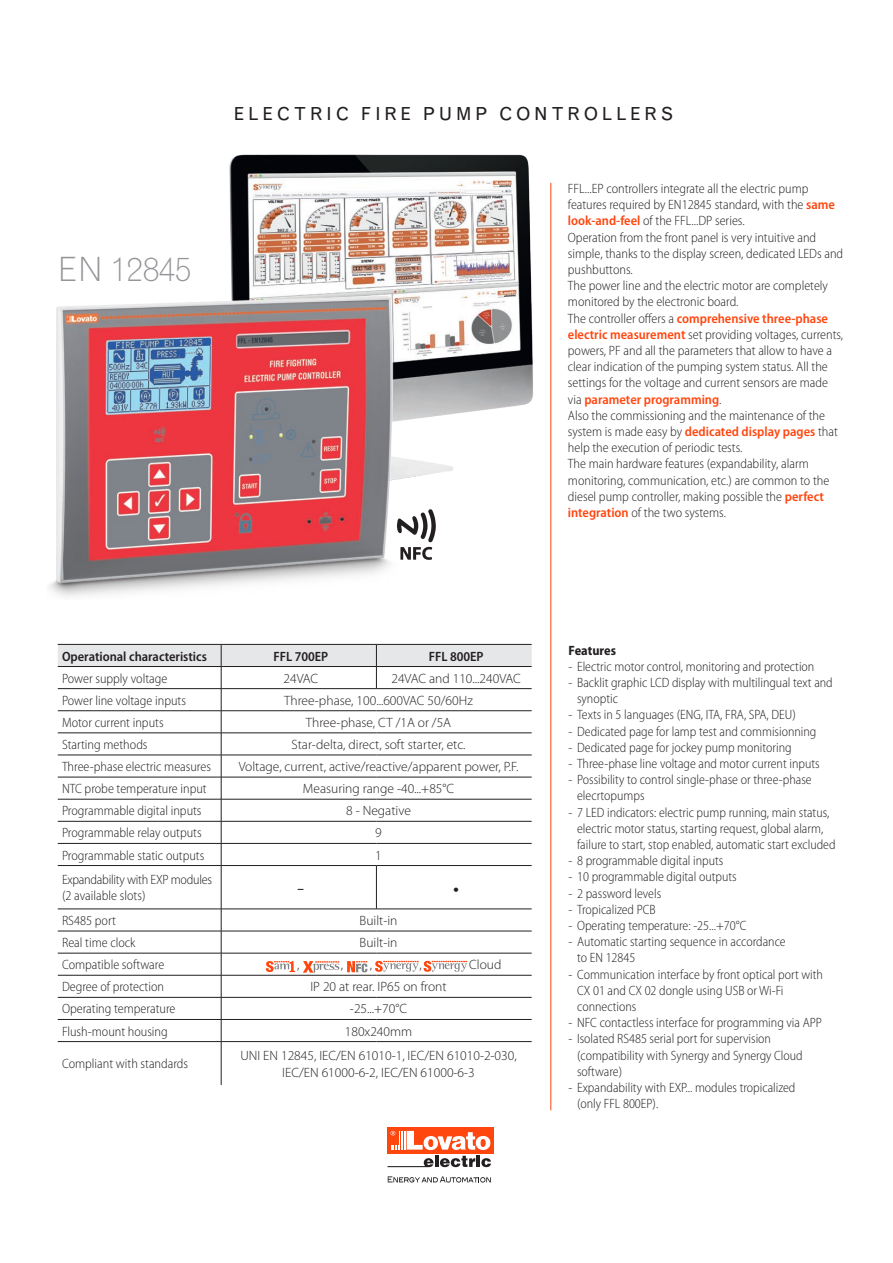
<style>
.page{position:relative;width:893px;height:1263px;background:#fff}
.page>*{position:absolute;margin:0;border:0;box-sizing:border-box;transform-origin:0 0}
.t1{font:300 33.6px "Grotesque";color:#939598}
.t2{font:300 24px "Myriad Pro";color:#231f20}
.t3{font:18px "Grotesque";letter-spacing:.2em;color:#231f20}
.t4{font:300 semi-condensed 13.5px/16.2px "Myriad Pro";color:#231f20}
.t5{font:300 13.5px/16.2px "Myriad Pro";color:#231f20;text-align:center}
.t6{font:300 semi-condensed 13.5px/16.2px "Myriad Pro";letter-spacing:-.02em;color:#231f20}
.t7{font:600 semi-condensed 13.5px "Myriad Pro";color:#231f20}
.t8{font:700 semi-condensed 13.5px "Myriad Pro";color:#231f20}
.s1{font-weight:600;color:#ff460f}
</style>
<div class="page">
<img style="left:229px;top:154px;width:323px;height:347px">
<div style="left:387px;top:1127px;width:107px;height:26px;background:#ff460f"></div>
<svg style="left:388px;top:1131px;width:103px;height:36px"></svg>
<svg style="left:388px;top:1176px;width:103px;height:6px"></svg>
<hr style="left:550px;top:183px;width:1px;height:927px;background:#ff460f">
<svg style="left:58px;top:644px;width:474px;height:221px"></svg>
<hr style="left:376px;top:843px;width:156px;height:1px;background:#231f20">
<hr style="left:58px;top:865px;width:163px;height:1px;background:#231f20">
<hr style="left:221px;top:865px;width:155px;height:1px;background:#231f20">
<hr style="left:221px;top:866px;width:1px;height:43px;background:#231f20">
<hr style="left:376px;top:865px;width:156px;height:1px;background:#231f20">
<hr style="left:376px;top:866px;width:1px;height:43px;background:#231f20">
<hr style="left:58px;top:909px;width:163px;height:1px;background:#231f20">
<hr style="left:221px;top:909px;width:155px;height:1px;background:#231f20">
<hr style="left:376px;top:909px;width:156px;height:1px;background:#231f20">
<hr style="left:58px;top:931px;width:163px;height:1px;background:#231f20">
<hr style="left:221px;top:931px;width:155px;height:1px;background:#231f20">
<hr style="left:376px;top:931px;width:156px;height:1px;background:#231f20">
<hr style="left:58px;top:953px;width:163px;height:1px;background:#231f20">
<hr style="left:221px;top:953px;width:155px;height:1px;background:#231f20">
<hr style="left:376px;top:953px;width:156px;height:1px;background:#231f20">
<hr style="left:58px;top:975px;width:163px;height:1px;background:#231f20">
<hr style="left:221px;top:975px;width:155px;height:1px;background:#231f20">
<hr style="left:376px;top:975px;width:156px;height:1px;background:#231f20">
<hr style="left:58px;top:997px;width:163px;height:1px;background:#231f20">
<hr style="left:221px;top:997px;width:155px;height:1px;background:#231f20">
<hr style="left:376px;top:997px;width:156px;height:1px;background:#231f20">
<hr style="left:58px;top:1019px;width:163px;height:1px;background:#231f20">
<hr style="left:221px;top:1019px;width:155px;height:1px;background:#231f20">
<svg style="left:221px;top:909px;width:1px;height:132px"></svg>
<hr style="left:376px;top:1019px;width:156px;height:1px;background:#231f20">
<hr style="left:58px;top:1041px;width:163px;height:1px;background:#231f20">
<hr style="left:221px;top:1041px;width:155px;height:1px;background:#231f20">
<hr style="left:221px;top:1042px;width:1px;height:43px;background:#231f20">
<hr style="left:376px;top:1041px;width:156px;height:1px;background:#231f20">
<img style="left:49px;top:289px;width:358px;height:308px">
<svg style="left:347px;top:961px;width:20px;height:11px"></svg>
<svg style="left:303px;top:961px;width:36px;height:12px"></svg>
<svg style="left:266px;top:961px;width:29px;height:11px"></svg>
<svg style="left:375px;top:961px;width:92px;height:11px"></svg>
<svg style="left:397px;top:509px;width:39px;height:51px"></svg>
<h1 class="t1" style="left:58px;top:249px;width:135px">EN 12845</h1>
<h3 class="t3" style="left:234px;top:103px;width:441px">ELECTRIC FIRE PUMP CONTROLLERS</h3>
<p class="t4" style="left:568px;top:180px;width:277px">FFL...EP controllers integrate all the electric pump features required by EN12845 standard, with the <span class="s1">same look-and-feel</span> of the FFL...DP series.<br>Operation from the front panel is very intuitive and simple, thanks to the display screen, dedicated LEDs and pushbuttons.<br>The power line and the electric motor are completely monitored by the electronic board.<br>The controller offers a <span class="s1">comprehensive three-phase electric measurement</span> set providing voltages, currents, powers, PF and all the parameters that allow to have a clear indication of the pumping system status. All the settings for the voltage and current sensors are made via <span class="s1">parameter programming</span>.<br>Also the commissioning and the maintenance of the system is made easy by <span class="s1">dedicated display pages</span> that help the execution of periodic tests.<br>The main hardware features (expandability, alarm monitoring, communication, etc.) are common to the diesel pump controller, making possible the <span class="s1">perfect integration</span> of the two systems.</p>
<p class="t7" style="left:62px;top:647px;width:146px">Operational characteristics</p>
<p class="t7" style="left:273px;top:647px;width:56px">FFL 700EP</p>
<p class="t7" style="left:429px;top:647px;width:56px">FFL 800EP</p>
<p class="t4" style="left:62px;top:670px;width:107px">Power supply voltage</p>
<p class="t5" style="left:283px;top:670px;width:36px">24VAC</p>
<p class="t5" style="left:391px;top:670px;width:131px">24VAC and 110...240VAC</p>
<p class="t4" style="left:62px;top:692px;width:125px">Power line voltage inputs</p>
<p class="t5" style="left:284px;top:692px;width:190px">Three-phase, 100...600VAC 50/60Hz</p>
<p class="t4" style="left:62px;top:714px;width:103px">Motor current inputs</p>
<p class="t5" style="left:306px;top:714px;width:147px">Three-phase, CT /1A or /5A</p>
<p class="t4" style="left:62px;top:736px;width:87px">Starting methods</p>
<p class="t5" style="left:291px;top:736px;width:176px">Star-delta, direct, soft starter, etc.</p>
<p class="t4" style="left:62px;top:758px;width:150px">Three-phase electric measures</p>
<p class="t5" style="left:239px;top:758px;width:281px">Voltage, current, active/reactive/apparent power, P.F.</p>
<p class="t4" style="left:62px;top:780px;width:146px">NTC probe temperature input</p>
<p class="t5" style="left:303px;top:780px;width:153px">Measuring range -40...+85°C</p>
<p class="t4" style="left:62px;top:803px;width:141px">Programmable digital inputs</p>
<p class="t5" style="left:346px;top:802px;width:66px">8 - Negative</p>
<p class="t4" style="left:62px;top:825px;width:141px">Programmable relay outputs</p>
<p class="t5" style="left:375px;top:825px;width:8px">9</p>
<p class="t4" style="left:62px;top:847px;width:144px">Programmable static outputs</p>
<p class="t5" style="left:375px;top:847px;width:8px">1</p>
<p class="t6" style="left:62px;top:871px;width:152px">Expandability with EXP modules (2 available slots)</p>
<h2 class="t2" style="left:297px;top:874px;width:9px">-</h2>
<h2 class="t2" style="left:453px;top:874px;width:7px">•</h2>
<p class="t4" style="left:62px;top:912px;width:55px">RS485 port</p>
<p class="t5" style="left:360px;top:912px;width:39px">Built-in</p>
<p class="t4" style="left:62px;top:934px;width:75px">Real time clock</p>
<p class="t5" style="left:360px;top:934px;width:39px">Built-in</p>
<p class="t4" style="left:62px;top:956px;width:104px">Compatible software</p>
<p class="t5" style="left:297px;top:956px;width:4px">,</p>
<p class="t5" style="left:341px;top:956px;width:4px">,</p>
<p class="t5" style="left:370px;top:956px;width:4px">,</p>
<p class="t5" style="left:419px;top:956px;width:4px">,</p>
<p class="t5" style="left:469px;top:956px;width:34px">Cloud</p>
<p class="t4" style="left:62px;top:979px;width:104px">Degree of protection</p>
<p class="t5" style="left:310px;top:979px;width:138px">IP 20 at rear. IP65 on front</p>
<p class="t4" style="left:62px;top:1001px;width:115px">Operating temperature</p>
<p class="t5" style="left:350px;top:1001px;width:59px">-25...+70°C</p>
<p class="t4" style="left:62px;top:1023px;width:107px">Flush-mount housing</p>
<p class="t5" style="left:345px;top:1023px;width:69px">180x240mm</p>
<p class="t4" style="left:62px;top:1056px;width:128px">Compliant with standards</p>
<p class="t5" style="left:240px;top:1047px;width:278px">UNI EN 12845, IEC/EN 61010-1, IEC/EN 61010-2-030,<br>IEC/EN 61000-6-2, IEC/EN 61000-6-3</p>
<p class="t8" style="left:569px;top:641px;width:49px">Features</p>
<p class="t4" style="left:569px;top:658px;width:247px">- Electric motor control, monitoring and protection</p>
<p class="t4" style="left:577px;top:674px;width:257px;text-indent:-9px">- Backlit graphic LCD display with multilingual text and synoptic</p>
<p class="t4" style="left:569px;top:707px;width:229px">- Texts in 5 languages (ENG, ITA, FRA, SPA, DEU)</p>
<p class="t4" style="left:569px;top:723px;width:249px">- Dedicated page for lamp test and commisionning</p>
<p class="t4" style="left:569px;top:739px;width:225px">- Dedicated page for jockey pump monitoring</p>
<p class="t4" style="left:569px;top:755px;width:253px">- Three-phase line voltage and motor current inputs</p>
<p class="t4" style="left:577px;top:771px;width:236px;text-indent:-9px">- Possibility to control single-phase or three-phase elecrtopumps</p>
<p class="t4" style="left:577px;top:804px;width:260px;text-indent:-9px">- 7 LED indicators: electric pump running, main status, electric motor status, starting request, global alarm, failure to start, stop enabled, automatic start excluded</p>
<p class="t4" style="left:569px;top:852px;width:156px">- 8 programmable digital inputs</p>
<p class="t4" style="left:569px;top:869px;width:170px">- 10 programmable digital outputs</p>
<p class="t4" style="left:569px;top:885px;width:94px">- 2 password levels</p>
<p class="t4" style="left:569px;top:901px;width:89px">- Tropicalized PCB</p>
<p class="t4" style="left:569px;top:917px;width:179px">- Operating temperature: -25...+70°C</p>
<p class="t4" style="left:577px;top:933px;width:210px;text-indent:-9px">- Automatic starting sequence in accordance to EN 12845</p>
<p class="t4" style="left:577px;top:966px;width:247px;text-indent:-9px">- Communication interface by front optical port with<br>CX 01 and CX 02 dongle using USB or Wi-Fi connections</p>
<p class="t4" style="left:569px;top:1014px;width:255px">- NFC contactless interface for programming via APP</p>
<p class="t4" style="left:577px;top:1031px;width:227px;text-indent:-9px">- Isolated RS485 serial port for supervision (compatibility with Synergy and Synergy Cloud software)</p>
<p class="t4" style="left:577px;top:1079px;width:220px;text-indent:-9px">- Expandability with EXP... modules tropicalized (only FFL 800EP).</p>
</div>
